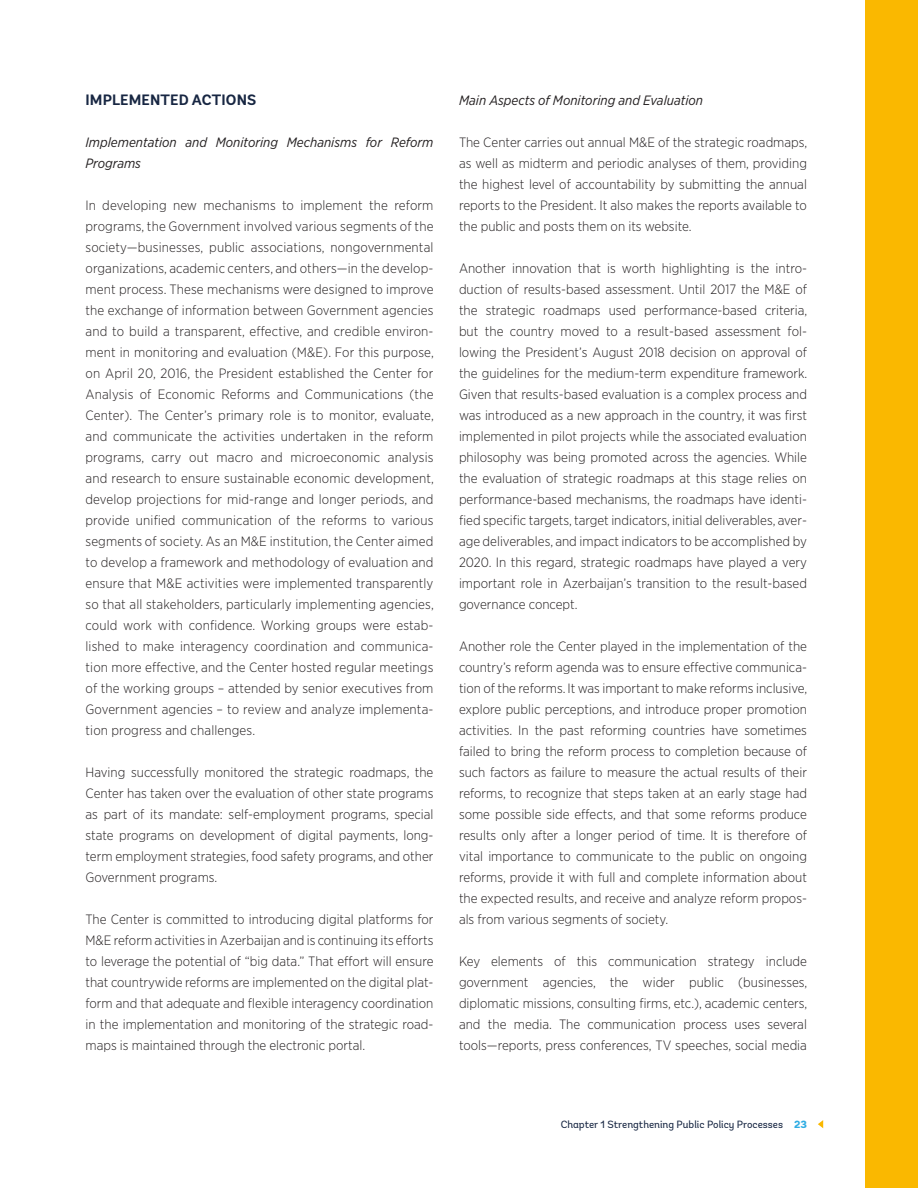
<style>
.page{position:relative;width:918px;height:1188px;background:#fff}
.page>*{position:absolute;margin:0;border:0;box-sizing:border-box;transform-origin:0 0}
.Case_H2{font:700 15px "Andes";letter-spacing:.01em;color:#172642}
.t1{font:300 13.5px/21px "Gotham Narrow";color:#231f20;text-align:justify}
.t2{font:italic 13.5px/21px "Gotham Narrow";color:#231f20}
.t3{font:10.5px "Andes";color:#172642}
.s1{font-weight:800;color:#30ade3}
</style>
<div class="page">
<svg style="left:818px;top:1120px;width:5px;height:8px"></svg>
<div style="left:866px;top:0;width:52px;height:1188px;background:#fab800"></div>
<p class="Case_H2" style="left:86px;top:90px;width:172px">IMPLEMENTED ACTIONS</p>
<p class="t2" style="left:86px;top:131px;width:349px">Implementation and Monitoring Mechanisms for Reform<br>Programs</p>
<p class="t1" style="left:86px;top:194px;width:350px">In developing new mechanisms to implement the reform programs, the Government involved various segments of the society—businesses, public associations, nongovernmental organizations, academic centers, and others—in the develop&shy;ment process. These mechanisms were designed to improve the exchange of information between Government agencies and to build a transparent, effective, and credible environ&shy;ment in monitoring and evaluation (M&amp;E). For this purpose, on April 20, 2016, the President established the Center for Analysis of Economic Reforms and Communications (the Center). The Center’s primary role is to monitor, evaluate, and communicate the activities undertaken in the reform programs, carry out macro and microeconomic analysis and research to ensure sustainable economic development, develop projections for mid-range and longer periods, and provide unified communication of the reforms to various segments of society. As an M&amp;E institution, the Center aimed to develop a framework and methodology of evaluation and ensure that M&amp;E activities were implemented transparently so that all stakeholders, particularly implementing agencies, could work with confidence. Working groups were estab&shy;lished to make interagency coordination and communica&shy;tion more effective, and the Center hosted regular meetings of the working groups – attended by senior executives from Government agencies – to review and analyze implementa&shy;tion progress and challenges.</p>
<p class="t1" style="left:86px;top:761px;width:350px">Having successfully monitored the strategic roadmaps, the Center has taken over the evaluation of other state programs as part of its mandate: self-employment programs, special state programs on development of digital payments, long&shy;term employment strategies, food safety programs, and other Government programs.</p>
<p class="t1" style="left:86px;top:908px;width:350px">The Center is committed to introducing digital platforms for M&amp;E reform activities in Azerbaijan and is continuing its efforts to leverage the potential of “big data.” That effort will ensure that countrywide reforms are implemented on the digital plat&shy;form and that adequate and flexible interagency coordination in the implementation and monitoring of the strategic road&shy;maps is maintained through the electronic portal.</p>
<p class="t2" style="left:459px;top:89px;width:246px">Main Aspects of Monitoring and Evaluation</p>
<p class="t1" style="left:459px;top:131px;width:350px">The Center carries out annual M&amp;E of the strategic roadmaps, as well as midterm and periodic analyses of them, providing the highest level of accountability by submitting the annual reports to the President. It also makes the reports available to the public and posts them on its website.</p>
<p class="t1" style="left:459px;top:257px;width:350px">Another innovation that is worth highlighting is the intro&shy;duction of results-based assessment. Until 2017 the M&amp;E of the strategic roadmaps used performance-based criteria, but the country moved to a result-based assessment fol&shy;lowing the President’s August 2018 decision on approval of the guidelines for the medium-term expenditure framework.<br>Given that results-based evaluation is a complex process and was introduced as a new approach in the country, it was first implemented in pilot projects while the associated evaluation philosophy was being promoted across the agencies. While the evaluation of strategic roadmaps at this stage relies on performance-based mechanisms, the roadmaps have identi&shy;fied specific targets, target indicators, initial deliverables, aver&shy;age deliverables, and impact indicators to be accomplished by 2020. In this regard, strategic roadmaps have played a very important role in Azerbaijan’s transition to the result-based governance concept.</p>
<p class="t1" style="left:459px;top:635px;width:350px">Another role the Center played in the implementation of the country’s reform agenda was to ensure effective communica&shy;tion of the reforms. It was important to make reforms inclusive, explore public perceptions, and introduce proper promotion activities. In the past reforming countries have sometimes failed to bring the reform process to completion because of such factors as failure to measure the actual results of their reforms, to recognize that steps taken at an early stage had some possible side effects, and that some reforms produce results only after a longer period of time. It is therefore of vital importance to communicate to the public on ongoing reforms, provide it with full and complete information about the expected results, and receive and analyze reform propos&shy;als from various segments of society.</p>
<p class="t1" style="left:459px;top:950px;width:350px">Key elements of this communication strategy include government agencies, the wider public (businesses, diplomatic missions, consulting firms, etc.), academic centers, and the media. The communication process uses several tools—reports, press conferences, TV speeches, social media</p>
<p class="t3" style="left:561px;top:1118px;width:248px">Chapter 1 Strengthening Public Policy Processes <span class="s1">23</span></p>
</div>
